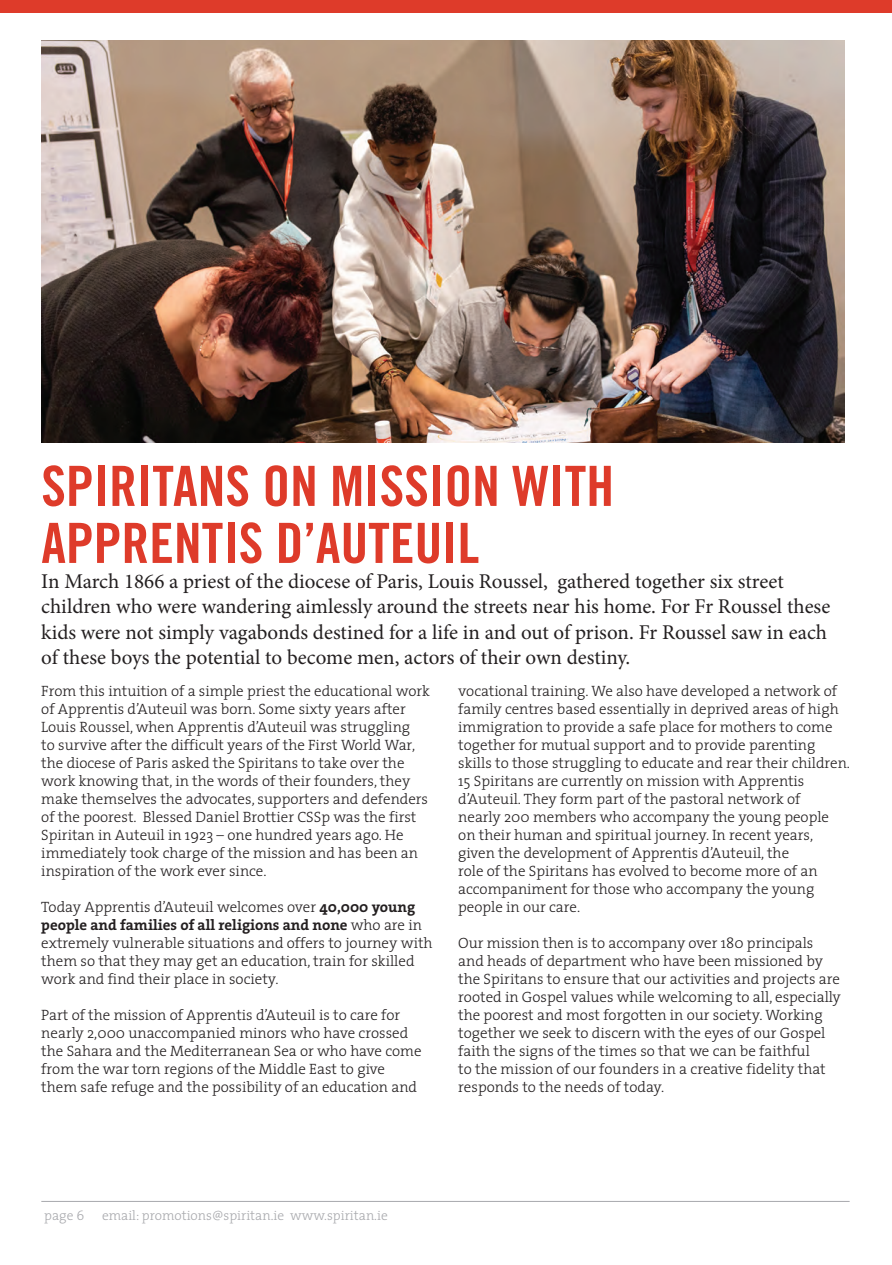
<style>
.page{position:relative;width:892px;height:1265px;background:#fff}
.page>*{position:absolute;margin:0;border:0;box-sizing:border-box;transform-origin:0 0}
.t1{font:55.5px/57px "Trade Gothic LT Std Bd Cn 20";color:#de3b2a}
.t2{font:21px/25.2px "Minion Pro";letter-spacing:-.005em;color:#231f20}
.t3{font:300 15px/18px "The Serif";color:#231f20}
.t4{font:15px "The Serif HP7 Bld";color:#231f20}
.t5{font:300 13.5px "The Serif";color:#a8a9ad}
.s1{font-family:"The Serif HP7 Bld";font-weight:400}
.s2{font-family:"The Serif";font-weight:300}
</style>
<div class="page">
<hr style="left:41px;top:1201px;width:808px;height:1px;background:#a8a9ad">
<div style="left:0;top:0;width:891px;height:12px;background:#de3b2a"></div>
<img style="left:41px;top:40px;width:803px;height:402px">
<h1 class="t1" style="left:41px;top:457px;width:574px">SPIRITANS ON MISSION WITH<br>APPRENTIS D’AUTEUIL</h1>
<p class="t2" style="left:41px;top:569px;width:790px">In March 1866 a priest of the diocese of Paris, Louis Roussel, gathered together six street children who were wandering aimlessly around the streets near his home. For Fr Roussel these kids were not simply vagabonds destined for a life in and out of prison. Fr Roussel saw in each of these boys the potential to become men, actors of their own destiny.</p>
<p class="t3" style="left:41px;top:681px;width:390px">From this intuition of a simple priest the educational work of Apprentis d’Auteuil was born. Some sixty years after Louis Roussel, when Apprentis d’Auteuil was struggling<br>to survive after the difficult years of the First World War, the diocese of Paris asked the Spiritans to take over the work knowing that, in the words of their founders, they make themselves the advocates, supporters and defenders of the poorest. Blessed Daniel Brottier CSSp was the first Spiritan in Auteuil in 1923 – one hundred years ago. He immediately took charge of the mission and has been an inspiration of the work ever since.</p>
<p class="t3" style="left:41px;top:897px;width:375px">Today Apprentis d’Auteuil welcomes over <span class="s1">40,000 young</span></p>
<p class="t4" style="left:41px;top:915px;width:382px">people and families of all religions and none <span class="s2">who are in</span></p>
<p class="t3" style="left:41px;top:933px;width:393px">extremely vulnerable situations and offers to journey with them so that they may get an education, train for skilled work and find their place in society.</p>
<p class="t3" style="left:41px;top:1005px;width:382px">Part of the mission of Apprentis d’Auteuil is to care for nearly 2,000 unaccompanied minors who have crossed the Sahara and the Mediterranean Sea or who have come from the war torn regions of the Middle East to give them safe refuge and the possibility of an education and</p>
<p class="t3" style="left:458px;top:681px;width:393px">vocational training. We also have developed a network of family centres based essentially in deprived areas of high immigration to provide a safe place for mothers to come together for mutual support and to provide parenting skills to those struggling to educate and rear their children.<br>15 Spiritans are currently on mission with Apprentis d’Auteuil. They form part of the pastoral network of<br>nearly 200 members who accompany the young people on their human and spiritual journey. In recent years, given the development of Apprentis d’Auteuil, the<br>role of the Spiritans has evolved to become more of an accompaniment for those who accompany the young people in our care.</p>
<p class="t3" style="left:458px;top:933px;width:384px">Our mission then is to accompany over 180 principals and heads of department who have been missioned by the Spiritans to ensure that our activities and projects are rooted in Gospel values while welcoming to all, especially the poorest and most forgotten in our society. Working together we seek to discern with the eyes of our Gospel faith the signs of the times so that we can be faithful<br>to the mission of our founders in a creative fidelity that responds to the needs of today.</p>
<p class="t5" style="left:44px;top:1204px;width:42px">page 6</p>
<p class="t5" style="left:102px;top:1204px;width:287px">email: promotions@spiritan.ie www.spiritan.ie</p>
</div>
